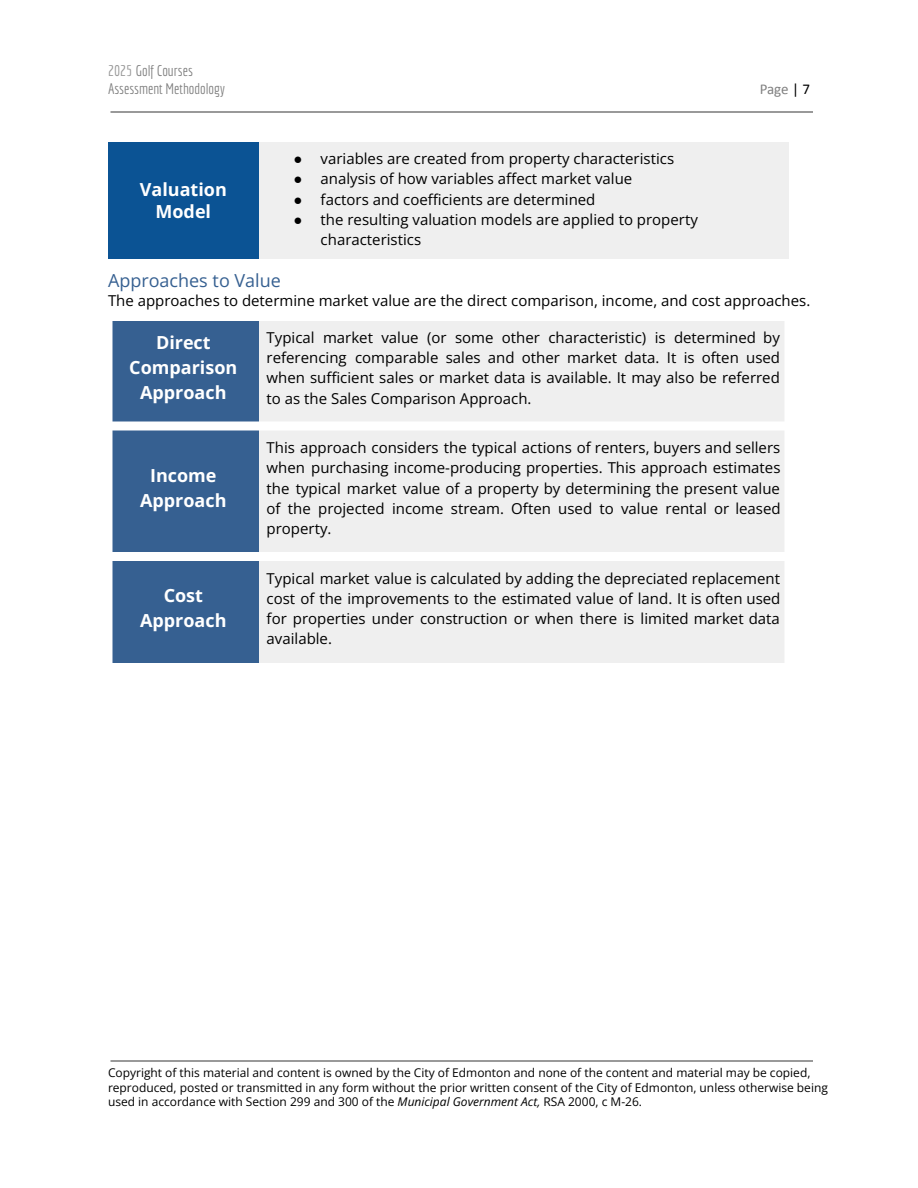
<style>
.page{position:relative;width:918px;height:1188px;background:#fff}
.page>*{position:absolute;margin:0;border:0;box-sizing:border-box;transform-origin:0 0}
.t1{font:700 18px/24.8px "Open Sans";color:#fff;text-align:center}
.t2{font:18px "Open Sans";color:#366091}
.t3{font:15px/20.2px "Open Sans";color:#000;text-align:justify}
.t4{font:15px/18px "Economica";color:#808080}
.t5{font:15px "Calibri";color:#808080}
.t6{font:12px/14.7px "Open Sans";color:#000}
.s1{color:#999}
.s2{font-family:"Arial"}
.s3{color:#000}
.s4{font-style:italic}
</style>
<div class="page">
<div style="left:108px;top:142px;width:151px;height:117px;background:#0b5394"></div>
<div style="left:259px;top:142px;width:530px;height:117px;background:#efefef"></div>
<div style="left:108px;top:316px;width:151px;height:110px;background:#366091"></div>
<div style="left:259px;top:316px;width:530px;height:110px;background:#efefef"></div>
<div style="left:108px;top:426px;width:151px;height:131px;background:#366091"></div>
<div style="left:259px;top:426px;width:530px;height:131px;background:#efefef"></div>
<div style="left:108px;top:557px;width:151px;height:110px;background:#366091"></div>
<div style="left:259px;top:557px;width:530px;height:110px;background:#efefef"></div>
<div style="left:104px;top:312px;width:8px;height:360px;background:#fff"></div>
<div style="left:784px;top:312px;width:9px;height:360px;background:#fff"></div>
<div style="left:104px;top:312px;width:689px;height:9px;background:#fff"></div>
<div style="left:104px;top:421px;width:689px;height:9px;background:#fff"></div>
<div style="left:104px;top:552px;width:689px;height:9px;background:#fff"></div>
<div style="left:104px;top:663px;width:689px;height:9px;background:#fff"></div>
<p class="t4" style="left:108px;top:62px;width:118px"><span class="s1">2025</span> Golf Courses<br>Assessment Methodology</p>
<p class="t1" style="left:140px;top:179px;width:89px;line-height:21.3px">Valuation<br>Model</p>
<p class="t3" style="left:294px;top:148px;width:382px"><span class="s2">●</span> variables are created from property characteristics</p>
<p class="t3" style="left:294px;top:168px;width:340px"><span class="s2">●</span> analysis of how variables affect market value</p>
<p class="t3" style="left:294px;top:189px;width:303px"><span class="s2">●</span> factors and coefficients are determined</p>
<p class="t3" style="left:321px;top:209px;width:379px;text-indent:-27px"><span class="s2">●</span> the resulting valuation models are applied to property characteristics</p>
<p class="t5" style="left:760px;top:83px;width:52px">Page <span class="s3">| 7</span></p>
<p class="t2" style="left:108px;top:268px;width:174px">Approaches to Value</p>
<p class="t3" style="left:108px;top:290px;width:704px">The approaches to determine market value are the direct comparison, income, and cost approaches.</p>
<p class="t1" style="left:129px;top:330px;width:110px">Direct<br>Comparison<br>Approach</p>
<p class="t3" style="left:267px;top:327px;width:515px">Typical market value (or some other characteristic) is determined by referencing comparable sales and other market data. It is often used when sufficient sales or market data is available. It may also be referred to as the Sales Comparison Approach.</p>
<p class="t1" style="left:140px;top:463px;width:88px">Income<br>Approach</p>
<p class="t1" style="left:140px;top:583px;width:88px">Cost<br>Approach</p>
<p class="t3" style="left:267px;top:437px;width:515px">This approach considers the typical actions of renters, buyers and sellers when purchasing income-producing properties. This approach estimates the typical market value of a property by determining the present value of the projected income stream. Often used to value rental or leased property.</p>
<p class="t3" style="left:267px;top:568px;width:515px">Typical market value is calculated by adding the depreciated replacement cost of the improvements to the estimated value of land. It is often used for properties under construction or when there is limited market data available.</p>
<p class="t6" style="left:108px;top:1065px;width:721px">Copyright of this material and content is owned by the City of Edmonton and none of the content and material may be copied, reproduced, posted or transmitted in any form without the prior written consent of the City of Edmonton, unless otherwise being used in accordance with Section 299 and 300 of the <span class="s4">Municipal Government Act,</span> RSA 2000, c M-26.</p>
</div>
